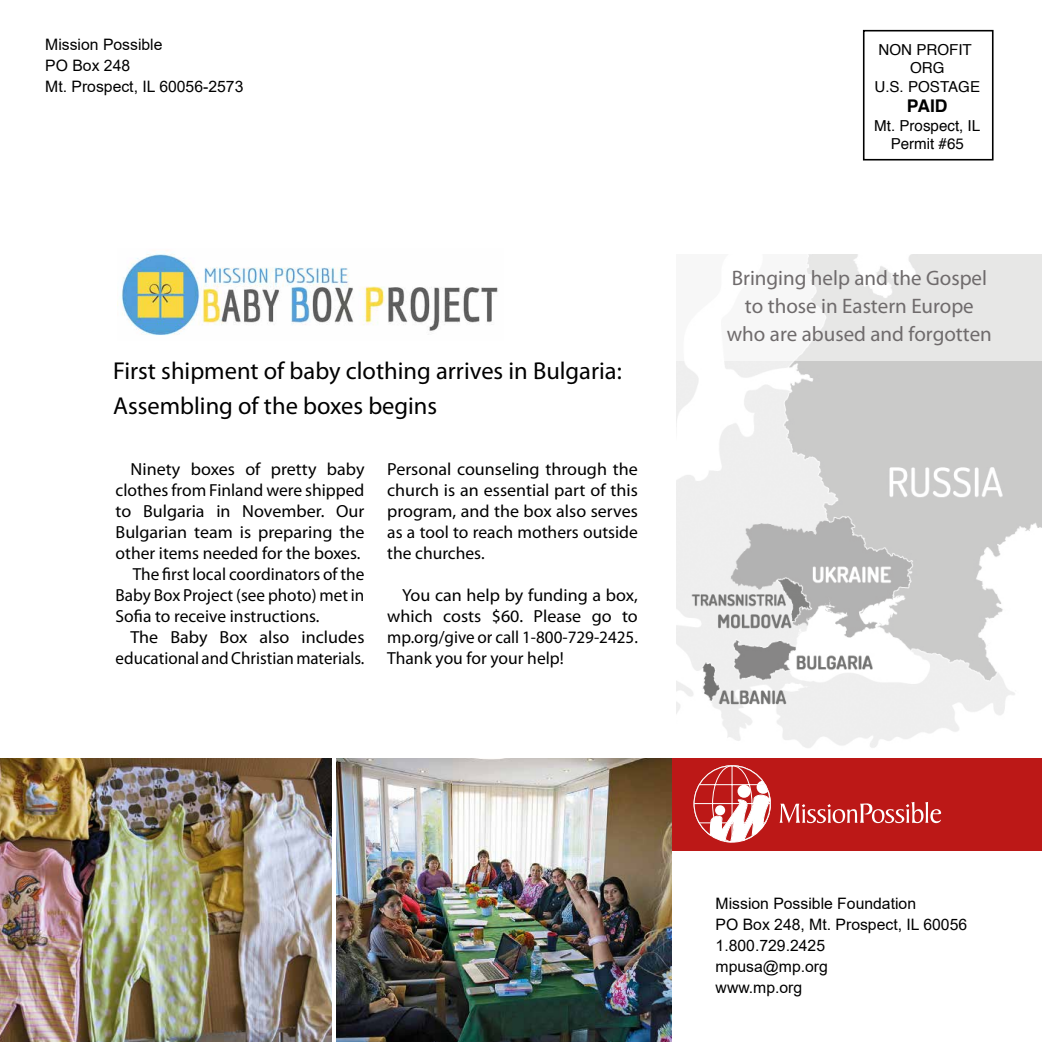
<style>
.page{position:relative;width:1042px;height:1042px;background:#fff}
.page>*{position:absolute;margin:0;border:0;box-sizing:border-box;transform-origin:0 0}
.t1{font:24.5px/35px "Myriad Pro";color:#000}
.t2{font:21px/28px "Myriad Pro";color:#6f6b6c;text-align:center}
.t3{font:17.5px/21px "Myriad Pro";color:#000;text-align:justify}
.t4{font:700 17.5px "Helvetica";color:#000}
.t5{font:15.75px/21px "Arial";color:#000}
.t6{font:15.05px/18.4px "Helvetica";color:#000;text-align:center}
</style>
<div class="page">
<img style="left:677px;top:361px;width:365px;height:387px">
<div style="left:671px;top:758px;width:371px;height:93px;background:#bc1817"></div>
<svg style="left:693px;top:765px;width:78px;height:78px"></svg>
<div style="left:737px;top:784px;width:13px;height:14px;background:#fff;border-radius:50%"></div>
<div style="left:715px;top:805px;width:10px;height:10px;background:#fff;border-radius:50%"></div>
<svg style="left:779px;top:802px;width:162px;height:21px"></svg>
<div style="left:863px;top:30px;width:130px;height:130px;border:2px solid #000"></div>
<img style="left:117px;top:250px;width:381px;height:85px">
<img style="left:0;top:758px;width:331px;height:284px">
<img style="left:337px;top:758px;width:334px;height:284px">
<svg style="left:795px;top:254px;width:247px;height:107px;background:#e9e9e8"></svg>
<p class="t5" style="left:45px;top:33px;width:200px">Mission Possible<br>PO Box 248<br>Mt. Prospect, IL 60056-2573</p>
<p class="t6" style="left:874px;top:42px;width:107px">NON PROFIT<br>ORG<br>U.S. POSTAGE</p>
<p class="t4" style="left:907px;top:94px;width:42px">PAID</p>
<p class="t6" style="left:874px;top:117px;width:107px">Mt. Prospect, IL<br>Permit #65</p>
<h1 class="t1" style="left:113px;top:353px;width:510px">First shipment of baby clothing arrives in Bulgaria:<br>Assembling of the boxes begins</h1>
<p class="t3" style="left:130px;top:458px;width:235px">Ninety boxes of pretty baby</p>
<p class="t3" style="left:116px;top:479px;width:250px">clothes from Finland were shipped</p>
<p class="t3" style="left:116px;top:500px;width:250px">to Bulgaria in November. Our</p>
<p class="t3" style="left:116px;top:521px;width:250px">Bulgarian team is preparing the</p>
<p class="t3" style="left:116px;top:542px;width:246px">other items needed for the boxes.</p>
<p class="t3" style="left:133px;top:563px;width:233px">The first local coordinators of the</p>
<p class="t3" style="left:116px;top:584px;width:250px">Baby Box Project (see photo) met in</p>
<p class="t3" style="left:116px;top:605px;width:205px">Sofia to receive instructions.</p>
<p class="t3" style="left:130px;top:626px;width:235px">The Baby Box also includes</p>
<p class="t3" style="left:116px;top:647px;width:250px">educational and Christian materials.</p>
<p class="t3" style="left:387px;top:458px;width:252px">Personal counseling through the church is an essential part of this program, and the box also serves as a tool to reach mothers outside the churches.</p>
<p class="t3" style="left:387px;top:584px;width:252px;text-indent:15px">You can help by funding a box, which costs $60. Please go to mp.org/give or call 1-800-729-2425.<br>Thank you for your help!</p>
<p class="t2" style="left:727px;top:263px;width:266px">Bringing help and the Gospel to those in Eastern Europe who are abused and forgotten</p>
<p class="t5" style="left:715px;top:893px;width:253px">Mission Possible Foundation<br>PO Box 248, Mt. Prospect, IL 60056<br>1.800.729.2425<br>mpusa@mp.org<br>www.mp.org</p>
</div>
